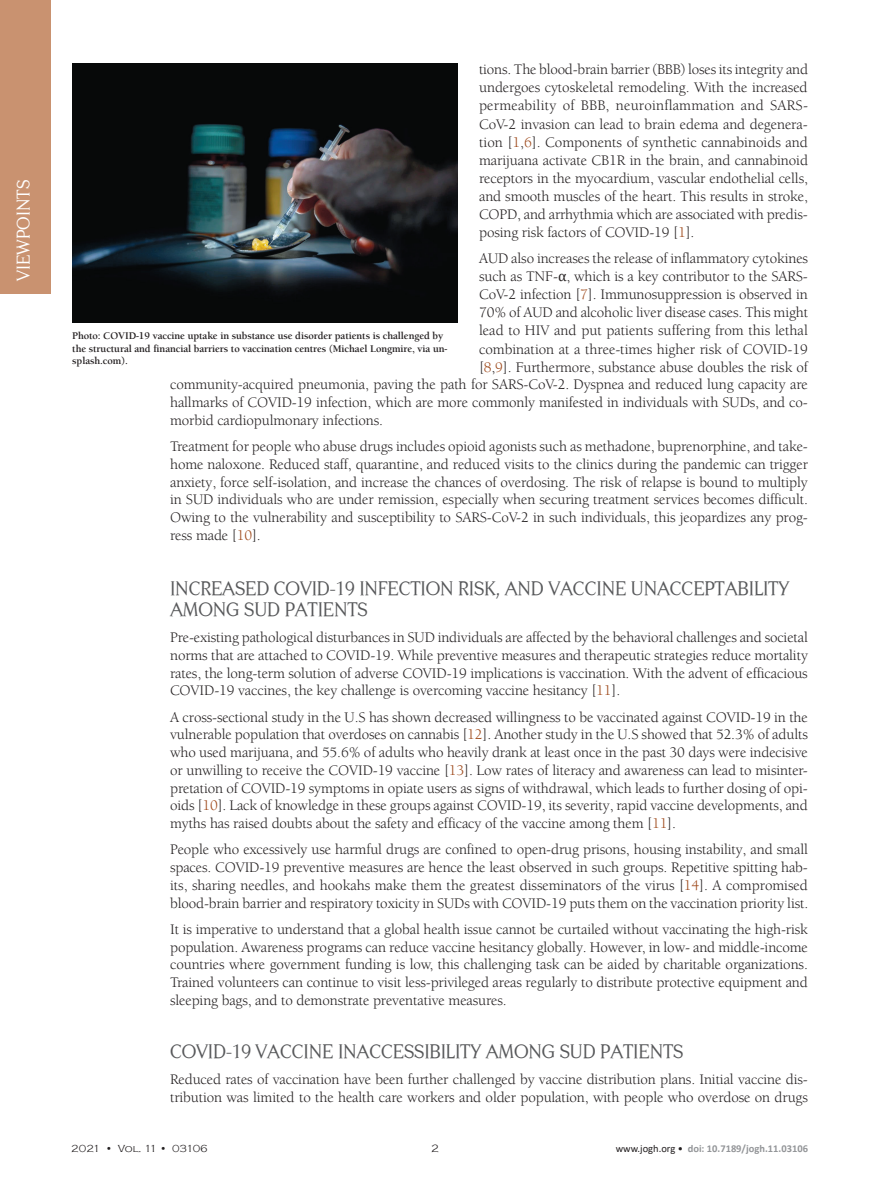
<style>
.page{position:relative;width:893px;height:1191px;background:#fff}
.page>*{position:absolute;margin:0;border:0;box-sizing:border-box;transform-origin:0 0}
.Podnaslovi_VIEW{font:19.5px/21px "Centabel";letter-spacing:-.01em;color:#57585a}
.t1{font:18px "Centabel";color:#fff}
.Tekst_Osnovni{font:15px/17.7px "Berkeley Std";letter-spacing:-.01em;color:#231f20;text-align:justify}
.t2{font:300 10.95px "Copperplate Gothic";color:#231f20}
.potpisi_slike_Photo{font:700 10.5px/12.6px "Berkeley Std";letter-spacing:-.01em;color:#231f20}
.t3{font:700 10.5px "Calibri";color:#939598}
.t4{font:300 10.5px "Copperplate Gothic";letter-spacing:-.025em;color:#231f20}
.s1{color:#9d4718}
.s2{font-family:"Cambria"}
.s3{font-weight:400;color:#231f20}
</style>
<div class="page">
<div style="left:0;top:0;width:51px;height:293px;background:#c99270"></div>
<img style="left:72px;top:64px;width:386px;height:258px">
<p class="t1" style="left:13px;top:281px;width:103px;rotate:-90deg">VIEWPOINTS</p>
<p class="Tekst_Osnovni" style="left:479px;top:61px;width:331px">tions. The blood-brain barrier (BBB) loses its integrity and undergoes cytoskeletal remodeling. With the increased permeability of BBB, neuroinflammation and SARS-CoV-2 invasion can lead to brain edema and degenera&shy;tion [<span class="s1">1</span>,<span class="s1">6</span>]. Components of synthetic cannabinoids and marijuana activate CB1R in the brain, and cannabinoid receptors in the myocardium, vascular endothelial cells, and smooth muscles of the heart. This results in stroke, COPD, and arrhythmia which are associated with predis&shy;posing risk factors of COVID-19 [<span class="s1">1</span>].</p>
<p class="Tekst_Osnovni" style="left:479px;top:250px;width:330px">AUD also increases the release of inflammatory cytokines</p>
<p class="Tekst_Osnovni" style="left:479px;top:268px;width:330px">such as TNF-<span class="s2">α</span>, which is a key contributor to the SARS-</p>
<p class="Tekst_Osnovni" style="left:479px;top:286px;width:330px">CoV-2 infection [<span class="s1">7</span>]. Immunosuppression is observed in</p>
<p class="Tekst_Osnovni" style="left:479px;top:304px;width:331px">70% of AUD and alcoholic liver disease cases. This might</p>
<p class="Tekst_Osnovni" style="left:479px;top:322px;width:330px">lead to HIV and put patients suffering from this lethal</p>
<p class="Tekst_Osnovni" style="left:479px;top:340px;width:330px">combination at a three-times higher risk of COVID-19</p>
<p class="Tekst_Osnovni" style="left:479px;top:358px;width:330px">[<span class="s1">8</span>,<span class="s1">9</span>]. Furthermore, substance abuse doubles the risk of</p>
<p class="Tekst_Osnovni" style="left:170px;top:376px;width:639px">community-acquired pneumonia, paving the path for SARS-CoV-2. Dyspnea and reduced lung capacity are</p>
<p class="Tekst_Osnovni" style="left:170px;top:394px;width:639px">hallmarks of COVID-19 infection, which are more commonly manifested in individuals with SUDs, and co-</p>
<p class="Tekst_Osnovni" style="left:170px;top:411px;width:215px">morbid cardiopulmonary infections.</p>
<p class="Tekst_Osnovni" style="left:170px;top:438px;width:639px">Treatment for people who abuse drugs includes opioid agonists such as methadone, buprenorphine, and take&shy;home naloxone. Reduced staff, quarantine, and reduced visits to the clinics during the pandemic can trigger anxiety, force self-isolation, and increase the chances of overdosing. The risk of relapse is bound to multiply in SUD individuals who are under remission, especially when securing treatment services becomes difficult.<br>Owing to the vulnerability and susceptibility to SARS-CoV-2 in such individuals, this jeopardizes any prog&shy;ress made [<span class="s1">10</span>].</p>
<p class="Podnaslovi_VIEW" style="left:170px;top:577px;width:621px">INCREASED COVID-19 INFECTION RISK, AND VACCINE UNACCEPTABILITY<br>AMONG SUD PATIENTS</p>
<p class="Tekst_Osnovni" style="left:170px;top:629px;width:639px">Pre-existing pathological disturbances in SUD individuals are affected by the behavioral challenges and societal norms that are attached to COVID-19. While preventive measures and therapeutic strategies reduce mortality rates, the long-term solution of adverse COVID-19 implications is vaccination. With the advent of efficacious COVID-19 vaccines, the key challenge is overcoming vaccine hesitancy [<span class="s1">11</span>].</p>
<p class="Tekst_Osnovni" style="left:170px;top:708px;width:639px">A cross-sectional study in the U.S has shown decreased willingness to be vaccinated against COVID-19 in the vulnerable population that overdoses on cannabis [<span class="s1">12</span>]. Another study in the U.S showed that 52.3% of adults who used marijuana, and 55.6% of adults who heavily drank at least once in the past 30 days were indecisive or unwilling to receive the COVID-19 vaccine [<span class="s1">13</span>]. Low rates of literacy and awareness can lead to misinter&shy;pretation of COVID-19 symptoms in opiate users as signs of withdrawal, which leads to further dosing of opi&shy;oids [<span class="s1">10</span>]. Lack of knowledge in these groups against COVID-19, its severity, rapid vaccine developments, and myths has raised doubts about the safety and efficacy of the vaccine among them [<span class="s1">11</span>].</p>
<p class="Tekst_Osnovni" style="left:170px;top:841px;width:640px">People who excessively use harmful drugs are confined to open-drug prisons, housing instability, and small spaces. COVID-19 preventive measures are hence the least observed in such groups. Repetitive spitting hab&shy;its, sharing needles, and hookahs make them the greatest disseminators of the virus [<span class="s1">14</span>]. A compromised blood-brain barrier and respiratory toxicity in SUDs with COVID-19 puts them on the vaccination priority list.</p>
<p class="Tekst_Osnovni" style="left:170px;top:920px;width:639px">It is imperative to understand that a global health issue cannot be curtailed without vaccinating the high-risk population. Awareness programs can reduce vaccine hesitancy globally. However, in low- and middle-income countries where government funding is low, this challenging task can be aided by charitable organizations.<br>Trained volunteers can continue to visit less-privileged areas regularly to distribute protective equipment and sleeping bags, and to demonstrate preventative measures.</p>
<p class="Podnaslovi_VIEW" style="left:170px;top:1040px;width:515px">COVID-19 VACCINE INACCESSIBILITY AMONG SUD PATIENTS</p>
<p class="Tekst_Osnovni" style="left:170px;top:1070px;width:639px">Reduced rates of vaccination have been further challenged by vaccine distribution plans. Initial vaccine dis&shy;tribution was limited to the health care workers and older population, with people who overdose on drugs</p>
<p class="potpisi_slike_Photo" style="left:72px;top:329px;width:377px">Photo: COVID-19 vaccine uptake in substance use disorder patients is challenged by the structural and financial barriers to vaccination centres (Michael Longmire, via un&shy;splash.com).</p>
<p class="t4" style="left:71px;top:1142px;width:138px">2021 • Vol. 11 • 03106</p>
<p class="t2" style="left:431px;top:1142px;width:9px">2</p>
<p class="t3" style="left:616px;top:1141px;width:194px"><span class="s3">www.jogh.org •</span> doi: 10.7189/jogh.11.03106</p>
</div>
